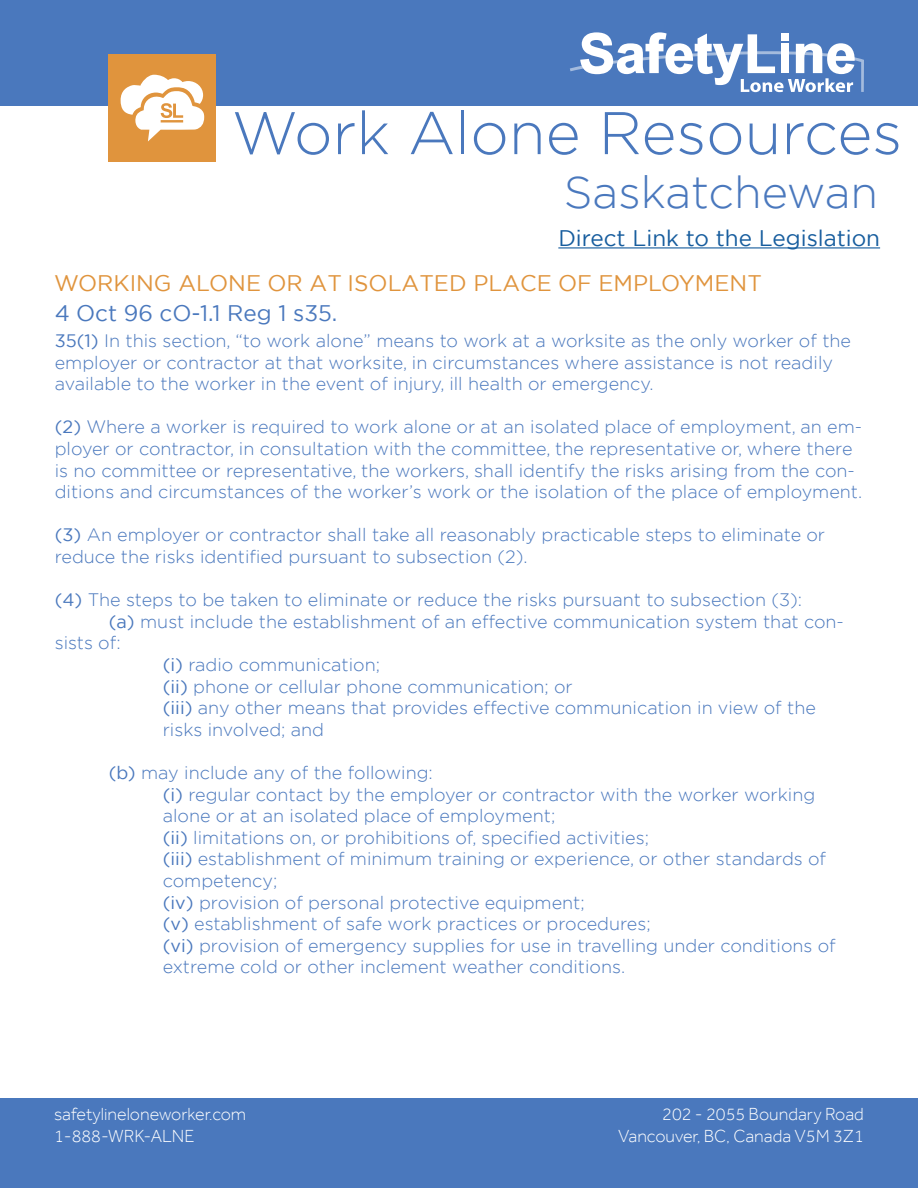
<style>
.page{position:relative;width:918px;height:1188px;background:#fff}
.page>*{position:absolute;margin:0;border:0;box-sizing:border-box;transform-origin:0 0}
.t1{font:300 60px "Gotham";color:#4a78bd}
.t2{font:300 45px "Gotham";color:#4a78bd}
.t3{font:22.5px "Gotham";color:#e0943d}
.t4{font:22.5px "Gotham";color:#175d9e}
.t5{font:22.5px "Gotham";color:#4a78bd}
.t6{font:300 18px/21.6px "Gotham";color:#4a78bd}
.t7{font:300 18px "Effra";color:#fff}
.s1{font-weight:400}
</style>
<div class="page">
<div style="left:0;top:0;width:918px;height:106px;background:#4a78bd"></div>
<div style="left:0;top:1098px;width:918px;height:90px;background:#4a78bd"></div>
<div style="left:108px;top:54px;width:108px;height:108px;background:#e0943d"></div>
<svg style="left:121px;top:75px;width:83px;height:67px"></svg>
<svg style="left:570px;top:32px;width:294px;height:60px"></svg>
<hr style="left:558px;top:247px;width:322px;height:1px;background:#175d9e">
<p class="t1" style="left:232px;top:95px;width:672px">Work Alone Resources</p>
<p class="t2" style="left:564px;top:164px;width:316px">Saskatchewan</p>
<p class="t4" style="left:558px;top:224px;width:323px">Direct Link to the Legislation</p>
<p class="t3" style="left:54px;top:269px;width:709px">WORKING ALONE OR AT ISOLATED PLACE OF EMPLOYMENT</p>
<p class="t5" style="left:55px;top:299px;width:284px">4 Oct 96 cO-1.1 Reg 1 s35.</p>
<p class="t6" style="left:55px;top:329px;width:798px"><span class="s1">35(1)</span> In this section, “to work alone” means to work at a worksite as the only worker of the employer or contractor at that worksite, in circumstances where assistance is not readily available to the worker in the event of injury, ill health or emergency.</p>
<p class="t6" style="left:55px;top:416px;width:809px"><span class="s1">(2)</span> Where a worker is required to work alone or at an isolated place of employment, an em&shy;ployer or contractor, in consultation with the committee, the representative or, where there is no committee or representative, the workers, shall identify the risks arising from the con&shy;ditions and circumstances of the worker’s work or the isolation of the place of employment.</p>
<p class="t6" style="left:55px;top:524px;width:772px"><span class="s1">(3)</span> An employer or contractor shall take all reasonably practicable steps to eliminate or reduce the risks identified pursuant to subsection (2).</p>
<p class="t6" style="left:55px;top:589px;width:749px"><span class="s1">(4)</span> The steps to be taken to eliminate or reduce the risks pursuant to subsection (3):</p>
<p class="t6" style="left:55px;top:610px;width:791px;text-indent:54px"><span class="s1">(a)</span> must include the establishment of an effective communication system that con&shy;sists of:</p>
<p class="t6" style="left:163px;top:653px;width:219px"><span class="s1">(i)</span> radio communication;</p>
<p class="t6" style="left:163px;top:675px;width:412px"><span class="s1">(ii)</span> phone or cellular phone communication; or</p>
<p class="t6" style="left:163px;top:697px;width:655px"><span class="s1">(iii)</span> any other means that provides effective communication in view of the risks involved; and</p>
<p class="t6" style="left:109px;top:761px;width:326px"><span class="s1">(b)</span> may include any of the following:</p>
<p class="t6" style="left:163px;top:783px;width:654px"><span class="s1">(i)</span> regular contact by the employer or contractor with the worker working alone or at an isolated place of employment;</p>
<p class="t6" style="left:163px;top:826px;width:488px"><span class="s1">(ii)</span> limitations on, or prohibitions of, specified activities;</p>
<p class="t6" style="left:163px;top:848px;width:665px"><span class="s1">(iii)</span> establishment of minimum training or experience, or other standards of competency;</p>
<p class="t6" style="left:163px;top:891px;width:424px"><span class="s1">(iv)</span> provision of personal protective equipment;</p>
<p class="t6" style="left:163px;top:913px;width:489px"><span class="s1">(v)</span> establishment of safe work practices or procedures;</p>
<p class="t6" style="left:163px;top:934px;width:675px"><span class="s1">(vi)</span> provision of emergency supplies for use in travelling under conditions of extreme cold or other inclement weather conditions.</p>
<p class="t7" style="left:54px;top:1104px;width:194px">safetylineloneworker.com</p>
<p class="t7" style="left:54px;top:1125px;width:142px">1-888-WRK-ALNE</p>
<p class="t7" style="left:662px;top:1104px;width:203px">202 - 2055 Boundary Road</p>
<p class="t7" style="left:618px;top:1125px;width:247px">Vancouver, BC, Canada V5M 3Z1</p>
</div>
